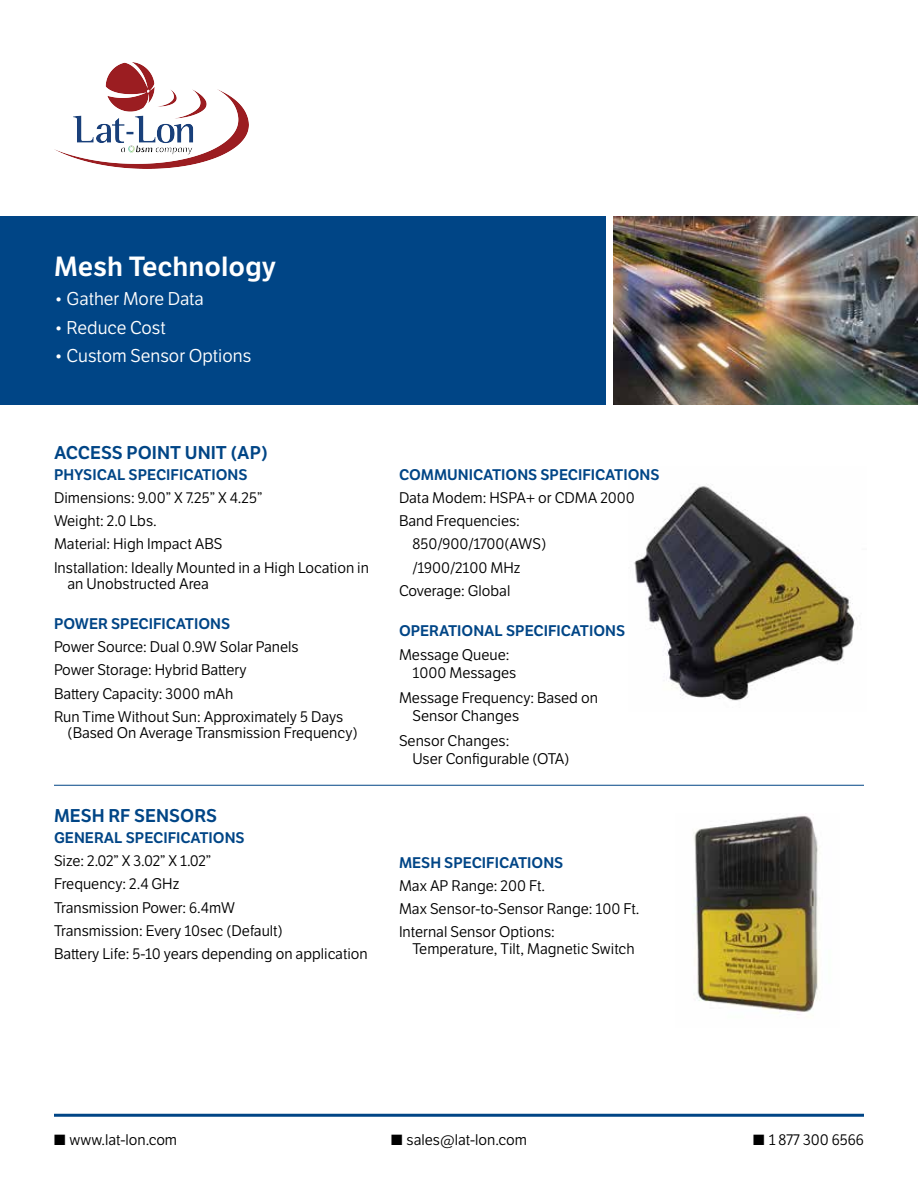
<style>
.page{position:relative;width:918px;height:1188px;background:#fff}
.page>*{position:absolute;margin:0;border:0;box-sizing:border-box;transform-origin:0 0}
.t1{font:27px "LFT Etica SB";color:#fff}
.t2{font:18px "LFT Etica Bk";color:#fff}
.t3{font:18px "LFT Etica SB";color:#004586}
.t4{font:15px/23.2px "LFT Etica Bk";color:#000}
.t5{font:15px "LFT Etica SB";color:#004586}
</style>
<div class="page">
<hr style="left:54px;top:1114px;width:810px;height:3px;background:#004586">
<img style="left:54px;top:63px;width:195px;height:105px">
<div style="left:0;top:216px;width:606px;height:189px;background:#004586"></div>
<img style="left:613px;top:216px;width:305px;height:189px">
<img style="left:634px;top:486px;width:223px;height:215px">
<img style="left:693px;top:815px;width:125px;height:200px">
<hr style="left:54px;top:785px;width:810px;height:1px;background:#004586">
<h1 class="t1" style="left:54px;top:250px;width:224px">Mesh Technology</h1>
<p class="t2" style="left:54px;top:289px;width:151px">• Gather More Data</p>
<p class="t2" style="left:54px;top:317px;width:113px">• Reduce Cost</p>
<p class="t2" style="left:54px;top:345px;width:199px">• Custom Sensor Options</p>
<p class="t3" style="left:54px;top:441px;width:215px">ACCESS POINT UNIT (AP)</p>
<p class="t5" style="left:54px;top:465px;width:195px">PHYSICAL SPECIFICATIONS</p>
<p class="t4" style="left:54px;top:486px;width:317px">Dimensions: 9.00” X 7.25” X 4.25”<br>Weight: 2.0 Lbs.<br>Material: High Impact ABS<br>Installation: Ideally Mounted in a High Location in</p>
<p class="t4" style="left:68px;top:573px;width:143px">an Unobstructed Area</p>
<p class="t5" style="left:54px;top:614px;width:178px">POWER SPECIFICATIONS</p>
<p class="t4" style="left:54px;top:636px;width:291px">Power Source: Dual 0.9W Solar Panels<br>Power Storage: Hybrid Battery<br>Battery Capacity: 3000 mAh<br>Run Time Without Sun: Approximately 5 Days</p>
<p class="t4" style="left:68px;top:722px;width:292px">(Based On Average Transmission Frequency)</p>
<p class="t5" style="left:399px;top:465px;width:262px">COMMUNICATIONS SPECIFICATIONS</p>
<p class="t4" style="left:399px;top:486px;width:238px">Data Modem: HSPA+ or CDMA 2000</p>
<p class="t4" style="left:399px;top:510px;width:122px">Band Frequencies:</p>
<p class="t4" style="left:412px;top:533px;width:135px">850/900/1700(AWS)</p>
<p class="t4" style="left:412px;top:556px;width:110px">/1900/2100 MHz</p>
<p class="t4" style="left:399px;top:579px;width:113px">Coverage: Global</p>
<p class="t5" style="left:399px;top:621px;width:228px">OPERATIONAL SPECIFICATIONS</p>
<p class="t4" style="left:412px;top:647px;width:105px;line-height:18px;text-indent:-14px">Message Queue:<br>1000 Messages</p>
<p class="t4" style="left:412px;top:689px;width:187px;line-height:18px;text-indent:-14px">Message Frequency: Based on<br>Sensor Changes</p>
<p class="t4" style="left:412px;top:732px;width:159px;line-height:18px;text-indent:-14px">Sensor Changes:<br>User Configurable (OTA)</p>
<p class="t3" style="left:54px;top:805px;width:165px">MESH RF SENSORS</p>
<p class="t5" style="left:54px;top:828px;width:192px">GENERAL SPECIFICATIONS</p>
<p class="t4" style="left:54px;top:850px;width:315px">Size: 2.02” X 3.02” X 1.02”<br>Frequency: 2.4 GHz<br>Transmission Power: 6.4mW<br>Transmission: Every 10sec (Default)<br>Battery Life: 5-10 years depending on application</p>
<p class="t5" style="left:399px;top:853px;width:166px">MESH SPECIFICATIONS</p>
<p class="t4" style="left:399px;top:874px;width:242px">Max AP Range: 200 Ft.<br>Max Sensor-to-Sensor Range: 100 Ft.<br>Internal Sensor Options:</p>
<p class="t4" style="left:412px;top:937px;width:224px">Temperature, Tilt, Magnetic Switch</p>
<p class="t4" style="left:54px;top:1129px;width:125px">■ www.lat-lon.com</p>
<p class="t4" style="left:391px;top:1129px;width:137px">■ sales@lat-lon.com</p>
<p class="t4" style="left:753px;top:1129px;width:112px">■ 1 877 300 6566</p>
</div>
